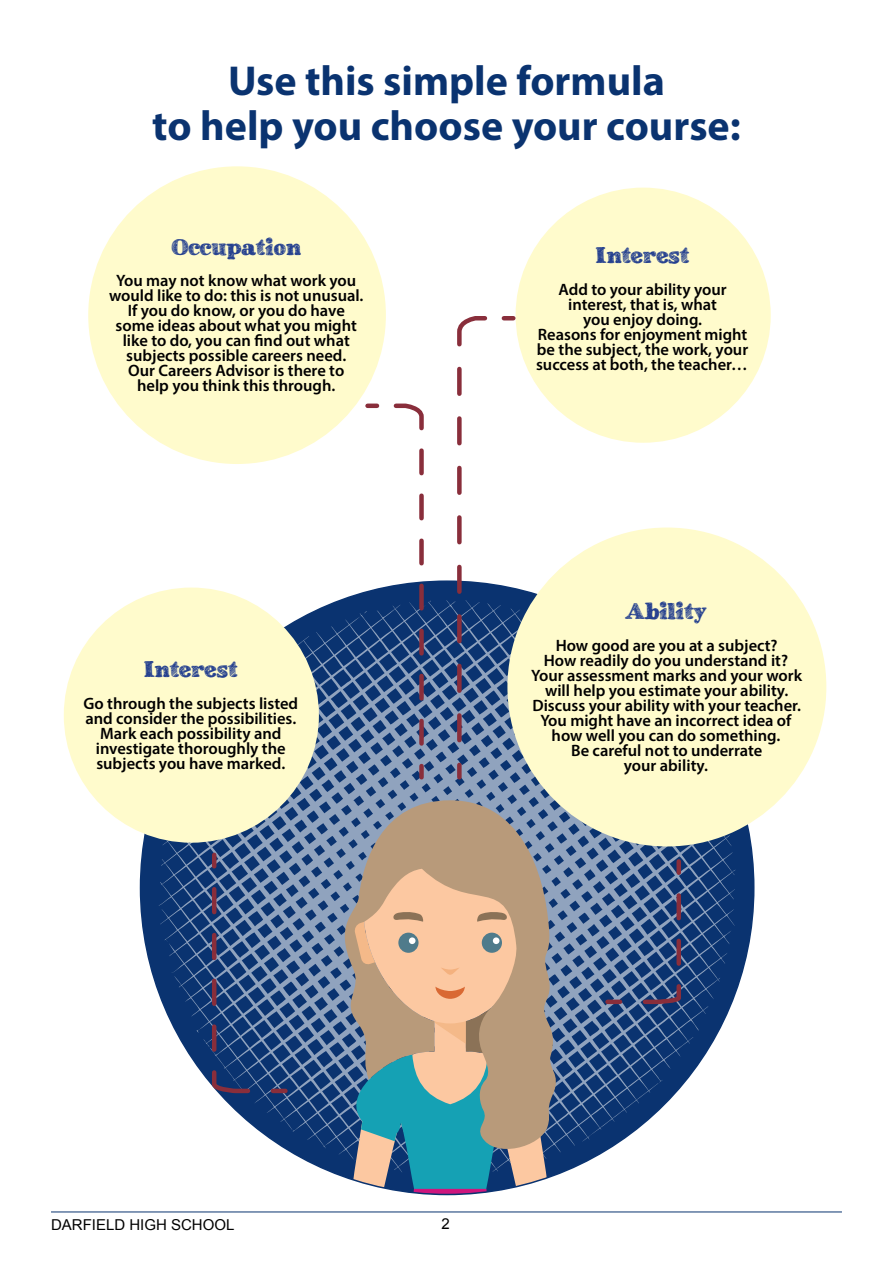
<style>
.page{position:relative;width:893px;height:1263px;background:#fff}
.page>*{position:absolute;margin:0;border:0;box-sizing:border-box;transform-origin:0 0}
.t1{font:700 42px/45px "Myriad Pro";color:#0a3370;text-align:center}
.t2{font:22.5px "School Book New";color:#25408f}
.t3{font:600 16.5px/15px "Myriad Pro";color:#000;text-align:center}
.t4{font:15px "Arial";color:#000}
</style>
<div class="page">
<hr style="left:51px;top:1211px;width:791px;height:1px;background:#0a3370">
<svg style="left:159px;top:600px;width:576px;height:575px"></svg>
<svg style="left:333px;top:800px;width:229px;height:359px;background:#75859e"></svg>
<svg style="left:337px;top:812px;width:226px;height:382px;background:#9f9d93"></svg>
<div style="left:64px;top:587px;width:255px;height:256px;background:#fffbcc;border-radius:50%"></div>
<div style="left:507px;top:527px;width:319px;height:319px;background:#fffbcc;border-radius:50%"></div>
<div style="left:516px;top:188px;width:255px;height:255px;background:#fffbcc;border-radius:50%"></div>
<div style="left:88px;top:166px;width:298px;height:298px;background:#fffbcc;border-radius:50%"></div>
<svg style="left:363px;top:403px;width:63px;height:379px"></svg>
<svg style="left:455px;top:314px;width:63px;height:468px"></svg>
<svg style="left:210px;top:850px;width:80px;height:245px;background:#3c5888"></svg>
<svg style="left:603px;top:857px;width:80px;height:149px;background:#49628e"></svg>
<h1 class="t1" style="left:152px;top:57px;width:590px">Use this simple formula<br>to help you choose your course:</h1>
<h2 class="t2" style="left:172px;top:236px;width:131px">Occupation</h2>
<p class="t3" style="left:109px;top:273px;width:256px">You may not know what work you would like to do: this is not unusual.<br>If you do know, or you do have some ideas about what you might like to do, you can find out what subjects possible careers need.<br>Our Careers Advisor is there to<br>help you think this through.</p>
<h2 class="t2" style="left:144px;top:659px;width:95px">Interest</h2>
<p class="t3" style="left:83px;top:695px;width:216px">Go through the subjects listed and consider the possibilities.<br>Mark each possibility and investigate thoroughly the subjects you have marked.</p>
<h2 class="t2" style="left:596px;top:245px;width:95px">Interest</h2>
<p class="t3" style="left:536px;top:281px;width:214px">Add to your ability your interest, that is, what<br>you enjoy doing.<br>Reasons for enjoyment might be the subject, the work, your success at both, the teacher…</p>
<h2 class="t2" style="left:625px;top:600px;width:83px">Ability</h2>
<p class="t3" style="left:531px;top:637px;width:272px">How good are you at a subject?<br>How readily do you understand it?<br>Your assessment marks and your work will help you estimate your ability.<br>Discuss your ability with your teacher.<br>You might have an incorrect idea of how well you can do something.<br>Be careful not to underrate<br>your ability.</p>
<p class="t4" style="left:51px;top:1214px;width:185px">DARFIELD HIGH SCHOOL</p>
<p class="t4" style="left:442px;top:1214px;width:10px">2</p>
</div>
